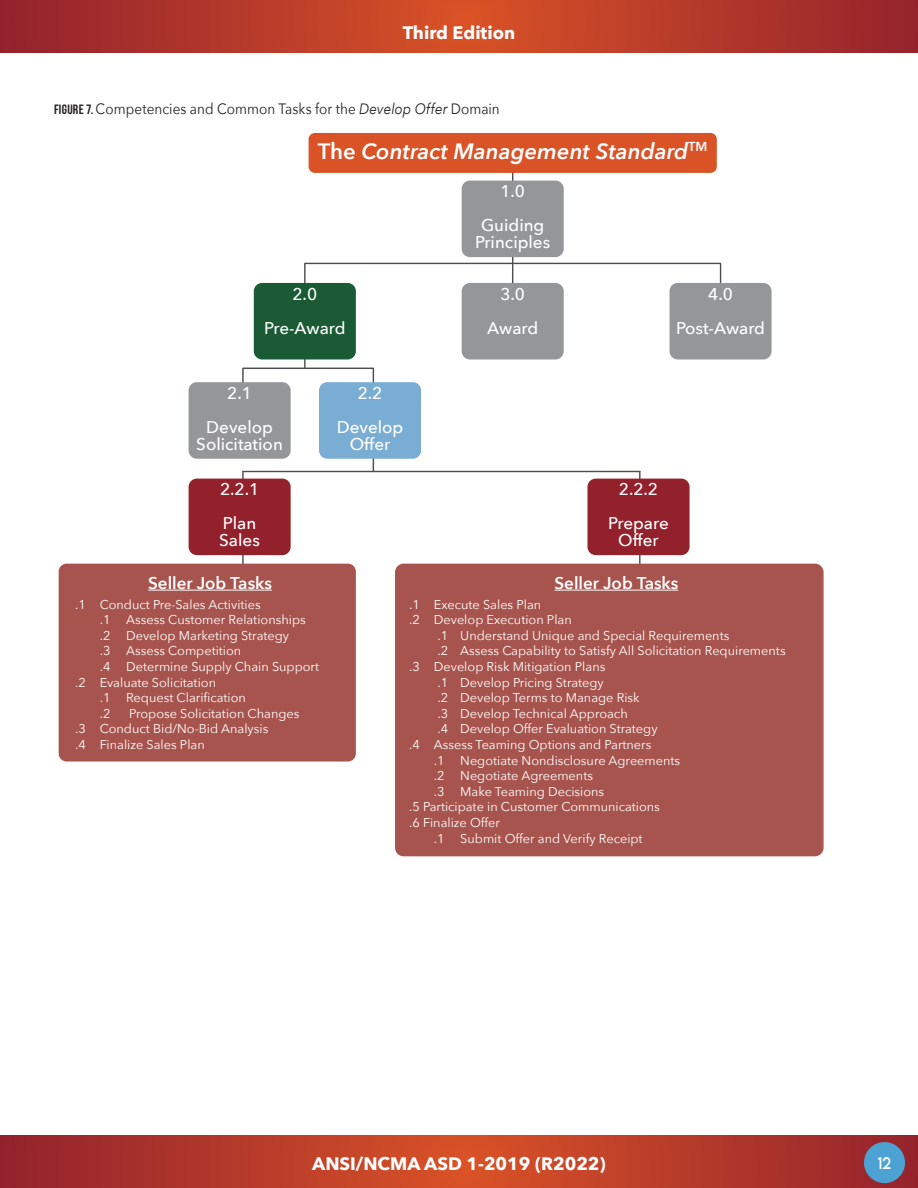
<style>
.page{position:relative;width:918px;height:1188px;background:#fff}
.page>*{position:absolute;margin:0;border:0;box-sizing:border-box;transform-origin:0 0}
.t1{font:italic 600 22.2px "Avenir Next";color:#fff}
.t2{font:700 18px "Avenir Next";color:#fff}
.t3{font:500 16.95px/34px "Avenir Next";color:#fff;text-align:center}
.t4{font:600 16.95px "Avenir Next";color:#fff}
.Text{font:15px "Avenir Next";letter-spacing:.005em;color:#231f20;scale:.9 1}
.t5{font:15px "LEMONMILK";color:#fff;scale:.9 1}
.t6{font:12.75px/15.6px "Avenir Next";color:#fff}
.s1{font-family:"Bebas Neue";font-weight:700;font-size:13.5px}
.s2{font-style:italic}
.s3{font-style:normal}
</style>
<div class="page">
<svg style="left:0;top:0;width:918px;height:53px;background:#b53a2a"></svg>
<svg style="left:0;top:1135px;width:918px;height:53px;background:#b53a29"></svg>
<div style="left:864px;top:1142px;width:41px;height:41px;background:#4ca2d3;border-radius:50%"></div>
<hr style="left:304px;top:318px;width:2px;height:50px;background:#4d4d4f">
<hr style="left:512px;top:143px;width:1px;height:152px;background:#4d4d4f">
<svg style="left:303px;top:262px;width:419px;height:39px"></svg>
<hr style="left:243px;top:471px;width:397px;height:1px;background:#4d4d4f">
<hr style="left:639px;top:472px;width:2px;height:116px;background:#4d4d4f">
<svg style="left:242px;top:367px;width:133px;height:106px"></svg>
<hr style="left:242px;top:472px;width:2px;height:110px;background:#4d4d4f">
<div style="left:309px;top:133px;width:408px;height:40px;background:#d95327;border-radius:6px"></div>
<div style="left:189px;top:382px;width:102px;height:77px;background:#949698;border-radius:8px"></div>
<div style="left:319px;top:382px;width:102px;height:77px;background:#7aadd3;border-radius:8px"></div>
<div style="left:189px;top:479px;width:102px;height:76px;background:#92212c;border-radius:8px"></div>
<div style="left:587px;top:479px;width:103px;height:76px;background:#92212c;border-radius:8px"></div>
<div style="left:462px;top:181px;width:102px;height:76px;background:#949698;border-radius:8px"></div>
<div style="left:670px;top:283px;width:102px;height:76px;background:#949698;border-radius:8px"></div>
<div style="left:59px;top:564px;width:297px;height:198px;background:#a7544e;border-radius:8px"></div>
<hr style="left:148px;top:590px;width:124px;height:1px;background:#fff">
<div style="left:395px;top:564px;width:429px;height:292px;background:#a7544e;border-radius:9px"></div>
<hr style="left:555px;top:590px;width:123px;height:1px;background:#fff">
<div style="left:462px;top:283px;width:102px;height:76px;background:#949698;border-radius:8px"></div>
<div style="left:254px;top:283px;width:102px;height:76px;background:#1a5a34;border-radius:8px"></div>
<h2 class="t2" style="left:403px;top:17px;width:114px">Third Edition</h2>
<p class="Text" style="left:54px;top:96px;width:497px"><span class="s1">FIGURE 7.</span> Competencies and Common Tasks for the <span class="s2">Develop Offer</span> Domain</p>
<p class="t1" style="left:318px;top:132px;width:391px"><span class="s3">The</span> Contract Management Standard<sup>TM</sup></p>
<p class="t3" style="left:264px;top:276px;width:83px">2.0<br>Pre-Award</p>
<p class="t3" style="left:206px;top:376px;width:68px">2.1<br>Develop</p>
<p class="t3" style="left:196px;top:427px;width:88px">Solicitation</p>
<p class="t3" style="left:220px;top:472px;width:41px;text-align:left">2.2.1<br>Plan</p>
<p class="t3" style="left:219px;top:523px;width:42px">Sales</p>
<p class="t3" style="left:337px;top:376px;width:68px">2.2<br>Develop</p>
<p class="t3" style="left:350px;top:427px;width:42px">Offer</p>
<p class="t3" style="left:481px;top:174px;width:65px">1.0<br>Guiding</p>
<p class="t3" style="left:475px;top:225px;width:77px">Principles</p>
<p class="t3" style="left:487px;top:276px;width:53px">3.0<br>Award</p>
<p class="t3" style="left:676px;top:276px;width:90px">4.0<br>Post-Award</p>
<p class="t3" style="left:608px;top:472px;width:62px">2.2.2<br>Prepare</p>
<p class="t3" style="left:618px;top:523px;width:42px">Offer</p>
<p class="t4" style="left:148px;top:568px;width:125px">Seller Job Tasks</p>
<p class="t6" style="left:75px;top:596px;width:187px">.1 Conduct Pre-Sales Activities</p>
<p class="t6" style="left:100px;top:611px;width:208px">.1 Assess Customer Relationships</p>
<p class="t6" style="left:100px;top:627px;width:191px">.2 Develop Marketing Strategy</p>
<p class="t6" style="left:100px;top:643px;width:143px">.3 Assess Competition</p>
<p class="t6" style="left:100px;top:658px;width:221px">.4 Determine Supply Chain Support</p>
<p class="t6" style="left:75px;top:674px;width:143px">.2 Evaluate Solicitation</p>
<p class="t6" style="left:100px;top:689px;width:148px">.1 Request Clarification</p>
<p class="t6" style="left:100px;top:705px;width:12px">.2</p>
<p class="t6" style="left:75px;top:705px;width:226px;text-indent:54px">Propose Solicitation Changes .3 Conduct Bid/No-Bid Analysis<br>.4 Finalize Sales Plan</p>
<p class="t4" style="left:555px;top:568px;width:125px">Seller Job Tasks</p>
<p class="t6" style="left:409px;top:596px;width:134px">.1 Execute Sales Plan</p>
<p class="t6" style="left:409px;top:612px;width:164px">.2 Develop Execution Plan</p>
<p class="t6" style="left:438px;top:627px;width:293px">.1 Understand Unique and Special Requirements</p>
<p class="t6" style="left:438px;top:643px;width:350px">.2 Assess Capability to Satisfy All Solicitation Requirements</p>
<p class="t6" style="left:409px;top:658px;width:198px">.3 Develop Risk Mitigation Plans</p>
<p class="t6" style="left:438px;top:674px;width:168px">.1 Develop Pricing Strategy</p>
<p class="t6" style="left:438px;top:689px;width:204px">.2 Develop Terms to Manage Risk</p>
<p class="t6" style="left:438px;top:705px;width:192px">.3 Develop Technical Approach</p>
<p class="t6" style="left:438px;top:721px;width:221px">.4 Develop Offer Evaluation Strategy</p>
<p class="t6" style="left:409px;top:736px;width:244px">.4 Assess Teaming Options and Partners</p>
<p class="t6" style="left:434px;top:752px;width:248px">.1 Negotiate Nondisclosure Agreements</p>
<p class="t6" style="left:434px;top:767px;width:161px">.2 Negotiate Agreements</p>
<p class="t6" style="left:434px;top:783px;width:172px">.3 Make Teaming Decisions</p>
<p class="t6" style="left:409px;top:799px;width:252px">.5 Participate in Customer Communications</p>
<p class="t6" style="left:409px;top:814px;width:92px">.6 Finalize Offer</p>
<p class="t6" style="left:434px;top:830px;width:210px">.1 Submit Offer and Verify Receipt</p>
<h2 class="t2" style="left:312px;top:1148px;width:295px">ANSI/NCMA ASD 1-2019 (R2022)</h2>
<p class="t5" style="left:878px;top:1153px;width:16px">12</p>
</div>
